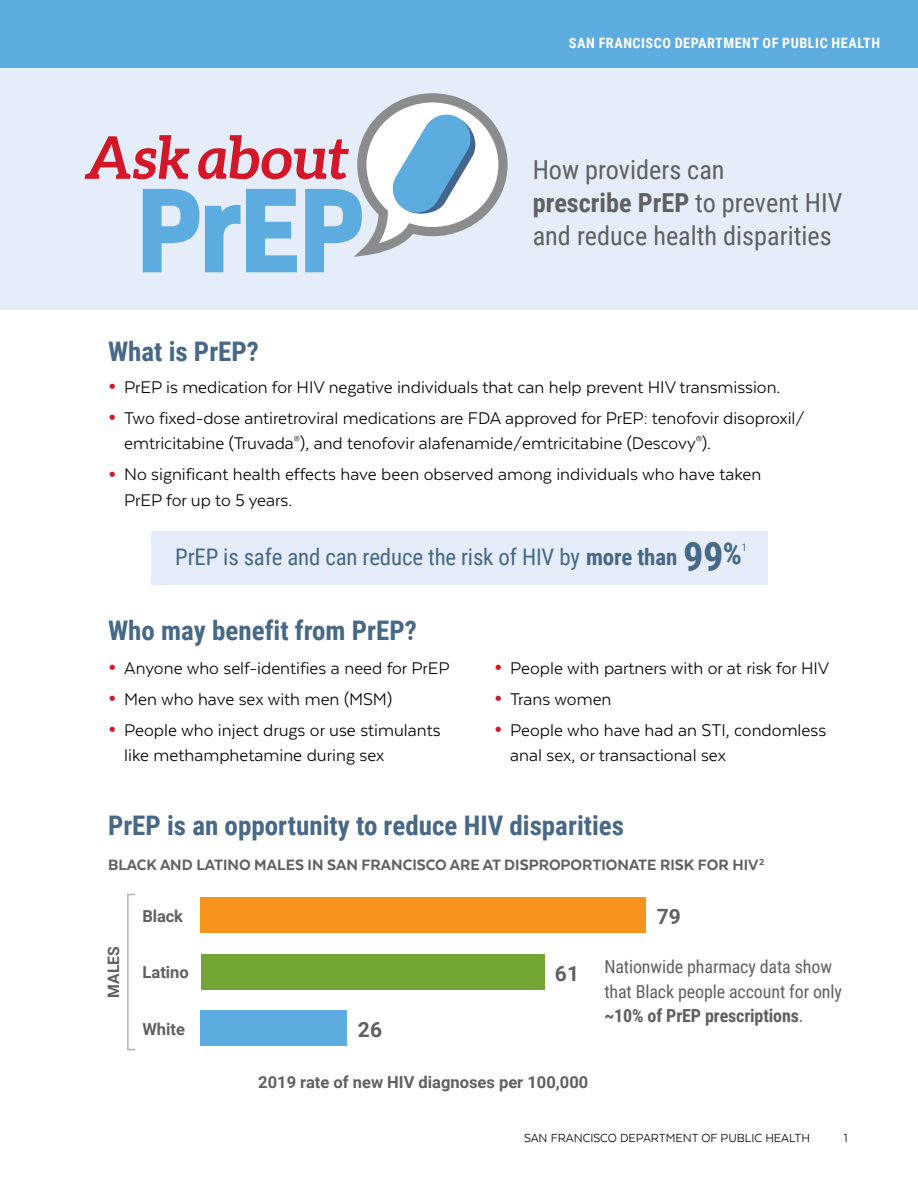
<style>
.page{position:relative;width:918px;height:1188px;background:#fff}
.page>*{position:absolute;margin:0;border:0;box-sizing:border-box;transform-origin:0 0}
.t1{font:700 27px "Roboto Condensed";color:#476886}
.t2{font:26.25px/33.2px "Roboto Condensed";color:#5f6062}
.t3{font:22.8px "Roboto Condensed";letter-spacing:-.005em;color:#476886}
.t4{font:700 21px "Roboto";color:#5f6062}
.t5{font:19.5px/25.5px "Texta";color:#000}
.t6{font:18px/24.8px "Roboto Condensed";letter-spacing:-.005em;color:#5f6062}
.t7{font:800 17.25px "Texta";color:#5f6062}
.t8{font:700 16.5px "Roboto";color:#5f6062}
.t9{font:700 15.75px "Roboto";color:#5f6062}
.t10{font:700 14.25px "Roboto Condensed";letter-spacing:.035em;color:#fff}
.t11{font:13.5px "Texta";color:#000}
.t12{font:10.5px "Roboto Condensed";color:#476886}
.s1{font-weight:700}
.s2{font-weight:900;font-size:25.5px;color:#d31729}
.s3{font-size:16.5px}
.s4{font-weight:700;font-size:40.5px}
.s5{font-weight:700;font-size:30px}
</style>
<div class="page">
<div style="left:0;top:68px;width:918px;height:242px;background:#e4edf9"></div>
<div style="left:0;top:0;width:918px;height:67px;background:#5cacdf"></div>
<svg style="left:85px;top:93px;width:423px;height:179px"></svg>
<div style="left:201px;top:898px;width:445px;height:35px;background:#f7941e"></div>
<div style="left:201px;top:954px;width:344px;height:35px;background:#73a534"></div>
<div style="left:201px;top:1010px;width:146px;height:36px;background:#5cacdf"></div>
<div style="left:127px;top:894px;width:9px;height:156px;border:2px solid #b1b4b6"></div>
<div style="left:151px;top:531px;width:616px;height:54px;background:#e4edf9"></div>
<p class="t10" style="left:569px;top:33px;width:313px">SAN FRANCISCO DEPARTMENT OF PUBLIC HEALTH</p>
<h2 class="t2" style="left:533px;top:152px;width:311px">How providers can<br><span class="s1">prescribe PrEP</span> to prevent HIV and reduce health disparities</h2>
<h1 class="t1" style="left:108px;top:332px;width:153px">What is PrEP?</h1>
<p class="t5" style="left:108px;top:374px;width:674px"><span class="s2">•</span> PrEP is medication for HIV negative individuals that can help prevent HIV transmission.</p>
<p class="t5" style="left:124px;top:405px;width:682px;text-indent:-16px"><span class="s2">•</span> Two fixed-dose antiretroviral medications are FDA approved for PrEP: tenofovir disoproxil<span class="s3">/ </span>emtricitabine (Truvada<sup>®</sup>), and tenofovir alafenamide<span class="s3">/</span>emtricitabine (Descovy<sup>®</sup>).</p>
<p class="t5" style="left:124px;top:462px;width:639px;text-indent:-16px"><span class="s2">•</span> No significant health effects have been observed among individuals who have taken<br>PrEP for up to 5 years.</p>
<p class="t3" style="left:175px;top:541px;width:568px">PrEP is safe and can reduce the risk of HIV by <span class="s1">more than</span> <span class="s4">99</span><span class="s5">%</span></p>
<p class="t12" style="left:742px;top:540px;width:7px">1</p>
<h1 class="t1" style="left:108px;top:611px;width:310px">Who may benefit from PrEP?</h1>
<p class="t5" style="left:108px;top:655px;width:343px"><span class="s2">•</span> Anyone who self-identifies a need for PrEP</p>
<p class="t5" style="left:108px;top:686px;width:285px"><span class="s2">•</span> Men who have sex with men (MSM)</p>
<p class="t5" style="left:124px;top:717px;width:318px;text-indent:-16px"><span class="s2">•</span> People who inject drugs or use stimulants like methamphetamine during sex</p>
<p class="t5" style="left:494px;top:655px;width:337px"><span class="s2">•</span> People with partners with or at risk for HIV</p>
<p class="t5" style="left:494px;top:686px;width:119px"><span class="s2">•</span> Trans women</p>
<p class="t5" style="left:510px;top:717px;width:318px;text-indent:-16px"><span class="s2">•</span> People who have had an STI, condomless anal sex, or transactional sex</p>
<h1 class="t1" style="left:108px;top:806px;width:518px">PrEP is an opportunity to reduce HIV disparities</h1>
<p class="t7" style="left:108px;top:856px;width:658px">BLACK AND LATINO MALES IN SAN FRANCISCO ARE AT DISPROPORTIONATE RISK FOR HIV<sup>2</sup></p>
<p class="t8" style="left:143px;top:905px;width:42px">Black</p>
<p class="t4" style="left:657px;top:902px;width:26px">79</p>
<p class="t9" style="left:103px;top:998px;width:53px;rotate:-90deg">MALES</p>
<p class="t8" style="left:143px;top:961px;width:48px">Latino</p>
<p class="t8" style="left:143px;top:1017px;width:44px">White</p>
<p class="t4" style="left:358px;top:1015px;width:26px">26</p>
<p class="t4" style="left:555px;top:959px;width:26px">61</p>
<p class="t8" style="left:258px;top:1071px;width:332px">2019 rate of new HIV diagnoses per 100,000</p>
<p class="t6" style="left:604px;top:953px;width:239px">Nationwide pharmacy data show that Black people account for only <span class="s1">~10% of PrEP prescriptions</span>.</p>
<p class="t11" style="left:524px;top:1131px;width:287px">SAN FRANCISCO DEPARTMENT OF PUBLIC HEALTH</p>
<p class="t11" style="left:844px;top:1131px;width:5px">1</p>
</div>
